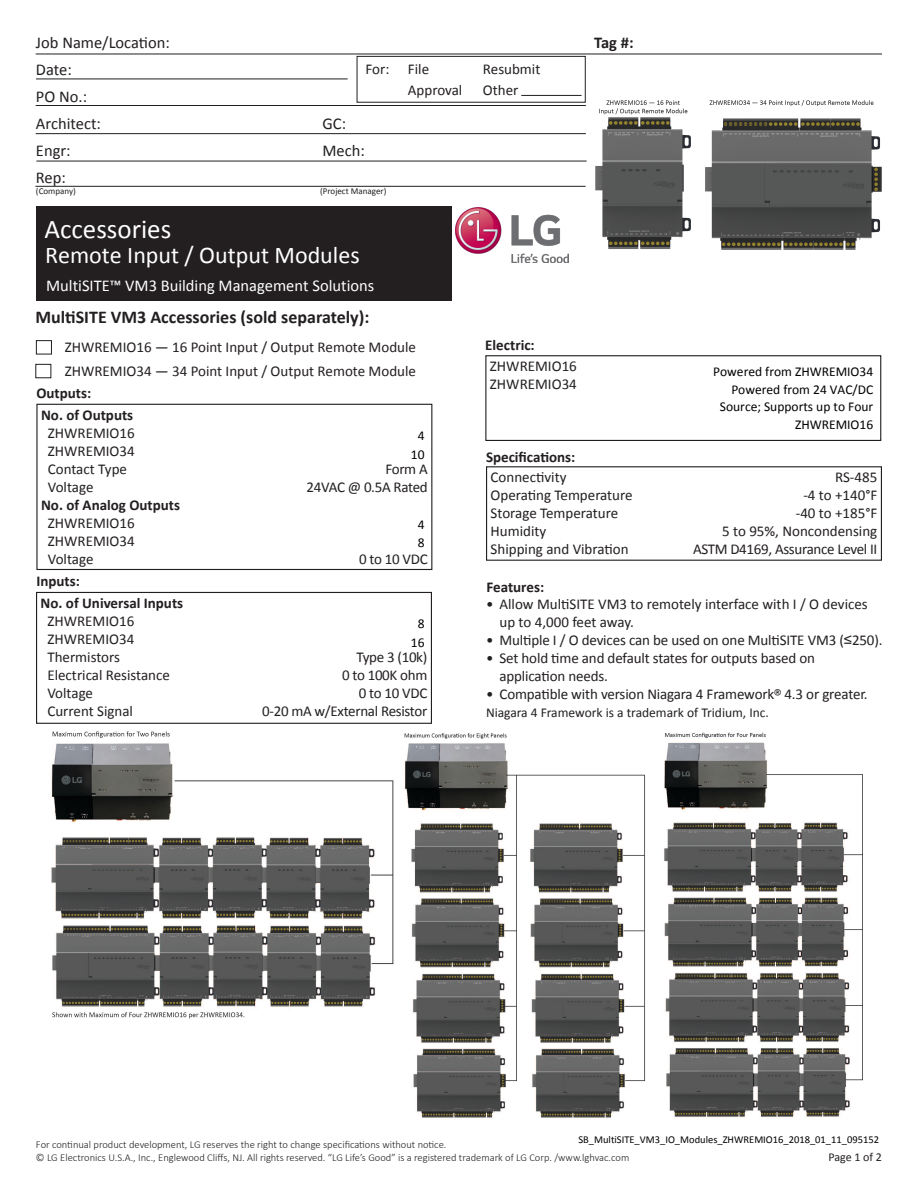
<style>
.page{position:relative;width:918px;height:1188px;background:#fff}
.page>*{position:absolute;margin:0;border:0;box-sizing:border-box;transform-origin:0 0}
.t1{font:27px "Calibri";color:#fff}
.t2{font:24px "Calibri";color:#fff}
.t3{font:700 18px "Calibri";color:#231f20}
.t4{font:16.5px "Calibri";color:#231f20}
.t5{font:16.5px "Calibri";color:#fff}
.t6{font:700 16.5px "Calibri";color:#231f20}
.t7{font:15px/18px "Calibri";color:#231f20}
.t8{font:700 15px "Calibri";color:#231f20}
.t9{font:15px "Calibri";letter-spacing:-.02em;color:#231f20}
.t10{font:13.5px/18.8px "Calibri";color:#000;text-align:right}
.t11{font:13.5px "Calibri";color:#231f20}
.t12{font:12px "Calibri";letter-spacing:-.005em;color:#231f20}
.t13{font:300 10.5px "Calibri";color:#231f20}
.t14{font:10.5px "Calibri";color:#000}
.t15{font:9px "Calibri";color:#231f20}
.s1{font-family:"Arial Narrow"}
.s2{font-family:"LG Smart"}
</style>
<div class="page">
<hr style="left:36px;top:54px;width:846px;height:1px;background:#231f20">
<hr style="left:36px;top:79px;width:312px;height:1px;background:#231f20">
<hr style="left:36px;top:133px;width:550px;height:1px;background:#231f20">
<hr style="left:36px;top:105px;width:550px;height:1px;background:#231f20">
<hr style="left:36px;top:161px;width:551px;height:1px;background:#231f20">
<hr style="left:35px;top:186px;width:551px;height:1px;background:#231f20">
<div style="left:357px;top:56px;width:229px;height:47px;border:1px solid #231f20"></div>
<img style="left:456px;top:207px;width:112px;height:55px">
<div style="left:36px;top:207px;width:416px;height:94px;background:#231f20"></div>
<div style="left:36px;top:340px;width:16px;height:14px;border:1px solid #231f20"></div>
<div style="left:35px;top:364px;width:16px;height:14px;border:1px solid #231f20"></div>
<div style="left:36px;top:592px;width:396px;height:132px;border:1px solid #231f20"></div>
<div style="left:486px;top:466px;width:396px;height:95px;border:1px solid #231f20"></div>
<div style="left:36px;top:404px;width:396px;height:166px;border:1px solid #231f20"></div>
<div style="left:485px;top:355px;width:396px;height:86px;border:1px solid #231f20"></div>
<hr style="left:521px;top:95px;width:61px;height:1px;background:#231f20">
<img style="left:595px;top:99px;width:287px;height:151px">
<img style="left:51px;top:731px;width:812px;height:387px">
<p class="t4" style="left:36px;top:32px;width:135px">Job Name/Location:</p>
<p class="t4" style="left:36px;top:59px;width:37px">Date:</p>
<p class="t4" style="left:36px;top:86px;width:53px">PO No.:</p>
<p class="t4" style="left:36px;top:113px;width:66px">Architect:</p>
<p class="t4" style="left:323px;top:113px;width:25px">GC:</p>
<p class="t4" style="left:36px;top:140px;width:36px">Engr:</p>
<p class="t4" style="left:323px;top:140px;width:44px">Mech:</p>
<p class="t4" style="left:36px;top:167px;width:31px">Rep:</p>
<p class="t15" style="left:36px;top:185px;width:41px">(Company)</p>
<p class="t15" style="left:320px;top:185px;width:68px">(Project Manager)</p>
<p class="t7" style="left:366px;top:60px;width:65px">For: File</p>
<p class="t7" style="left:483px;top:60px;width:59px">Resubmit</p>
<p class="t7" style="left:408px;top:81px;width:56px">Approval</p>
<p class="t7" style="left:483px;top:81px;width:37px">Other</p>
<h1 class="t1" style="left:44px;top:212px;width:128px">Accessories</h1>
<h2 class="t2" style="left:45px;top:240px;width:316px">Remote Input / Output Modules</h2>
<p class="t5" style="left:46px;top:275px;width:330px">MultiSITE™ VM3 Building Management Solutions</p>
<p class="t3" style="left:35px;top:306px;width:335px">MultiSITE VM3 Accessories (sold separately):</p>
<p class="t6" style="left:594px;top:32px;width:41px">Tag #:</p>
<p class="t7" style="left:65px;top:338px;width:353px">ZHWREMIO16 — 16 Point Input / Output Remote Module</p>
<p class="t7" style="left:65px;top:362px;width:353px">ZHWREMIO34 — 34 Point Input / Output Remote Module</p>
<p class="t8" style="left:36px;top:383px;width:56px">Outputs:</p>
<p class="t8" style="left:41px;top:405px;width:94px">No. of Outputs</p>
<p class="t7" style="left:48px;top:424px;width:88px">ZHWREMIO16</p>
<p class="t7" style="left:48px;top:442px;width:88px">ZHWREMIO34</p>
<p class="t7" style="left:48px;top:460px;width:81px">Contact Type</p>
<p class="t7" style="left:48px;top:478px;width:47px">Voltage</p>
<p class="t8" style="left:41px;top:495px;width:141px">No. of Analog Outputs</p>
<p class="t7" style="left:48px;top:514px;width:88px">ZHWREMIO16</p>
<p class="t7" style="left:48px;top:532px;width:88px">ZHWREMIO34</p>
<p class="t7" style="left:48px;top:550px;width:47px">Voltage</p>
<p class="t8" style="left:36px;top:571px;width:45px">Inputs:</p>
<p class="t10" style="left:418px;top:426px;width:8px">4</p>
<p class="t10" style="left:411px;top:445px;width:15px">10</p>
<p class="t7" style="left:385px;top:460px;width:44px">Form A</p>
<p class="t9" style="left:307px;top:477px;width:123px">24VAC @ 0.5A Rated</p>
<p class="t10" style="left:418px;top:515px;width:8px;text-align:left">4<br>8</p>
<p class="t7" style="left:359px;top:550px;width:70px">0 to 10 VDC</p>
<p class="t8" style="left:485px;top:335px;width:51px">Electric:</p>
<p class="t7" style="left:490px;top:357px;width:88px">ZHWREMIO16</p>
<p class="t7" style="left:490px;top:375px;width:88px">ZHWREMIO34</p>
<p class="t8" style="left:486px;top:447px;width:91px">Specifications:</p>
<p class="t7" style="left:491px;top:468px;width:77px">Connectivity</p>
<p class="t7" style="left:491px;top:486px;width:144px">Operating Temperature</p>
<p class="t7" style="left:491px;top:504px;width:129px">Storage Temperature</p>
<p class="t7" style="left:491px;top:522px;width:57px">Humidity</p>
<p class="t7" style="left:491px;top:540px;width:140px">Shipping and Vibration</p>
<p class="t8" style="left:487px;top:577px;width:59px">Features:</p>
<p class="t10" style="left:713px;top:362px;width:162px">Powered from ZHWREMIO34<br>Powered from 24 VAC/DC</p>
<p class="t10" style="left:720px;top:398px;width:155px;line-height:17.1px">Source; Supports up to Four<br>ZHWREMIO16</p>
<p class="t7" style="left:835px;top:468px;width:44px">RS-485</p>
<p class="t7" style="left:803px;top:486px;width:76px">-4 to +140°F</p>
<p class="t7" style="left:796px;top:504px;width:83px">-40 to +185°F</p>
<p class="t7" style="left:722px;top:522px;width:157px">5 to 95%, Noncondensing</p>
<p class="t9" style="left:693px;top:540px;width:186px">ASTM D4169, Assurance Level II</p>
<p class="t8" style="left:41px;top:593px;width:144px">No. of Universal Inputs</p>
<p class="t7" style="left:47px;top:612px;width:88px">ZHWREMIO16</p>
<p class="t7" style="left:47px;top:630px;width:88px">ZHWREMIO34</p>
<p class="t7" style="left:47px;top:648px;width:74px">Thermistors</p>
<p class="t7" style="left:47px;top:666px;width:124px">Electrical Resistance</p>
<p class="t7" style="left:47px;top:684px;width:47px">Voltage</p>
<p class="t7" style="left:47px;top:702px;width:87px">Current Signal</p>
<p class="t10" style="left:411px;top:614px;width:15px;line-height:19.2px;text-align:center">8<br>16</p>
<p class="t7" style="left:356px;top:648px;width:72px">Type 3 (10k)</p>
<p class="t9" style="left:342px;top:665px;width:87px">0 to 100K ohm</p>
<p class="t7" style="left:359px;top:684px;width:70px">0 to 10 VDC</p>
<p class="t9" style="left:262px;top:701px;width:167px">0-20 mA w/External Resistor</p>
<p class="t7" style="left:500px;top:595px;width:370px;text-indent:-14px">• Allow MultiSITE VM3 to remotely interface with I / O devices up to 4,000 feet away.</p>
<p class="t7" style="left:486px;top:631px;width:398px">• Multiple I / O devices can be used on one MultiSITE VM3 (<span class="s1">≤</span>250).</p>
<p class="t7" style="left:500px;top:649px;width:317px;text-indent:-14px">• Set hold time and default states for outputs based on application needs.</p>
<p class="t7" style="left:486px;top:685px;width:383px">• Compatible with version Niagara 4 Framework<span class="s2">®</span> 4.3 or greater.</p>
<p class="t11" style="left:486px;top:704px;width:285px">Niagara 4 Framework is a trademark of Tridium, Inc.</p>
<p class="t14" style="left:578px;top:1133px;width:302px">SB_MultiSITE_VM3_IO_Modules_ZHWREMIO16_2018_01_11_095152</p>
<p class="t13" style="left:36px;top:1138px;width:412px">For continual product development, LG reserves the right to change specifications without notice.</p>
<p class="t13" style="left:36px;top:1151px;width:595px">© LG Electronics U.S.A., Inc., Englewood Cliffs, NJ. All rights reserved. “LG Life’s Good” is a registered trademark of LG Corp. /www.lghvac.com</p>
<p class="t12" style="left:829px;top:1149px;width:55px">Page 1 of 2</p>
</div>
